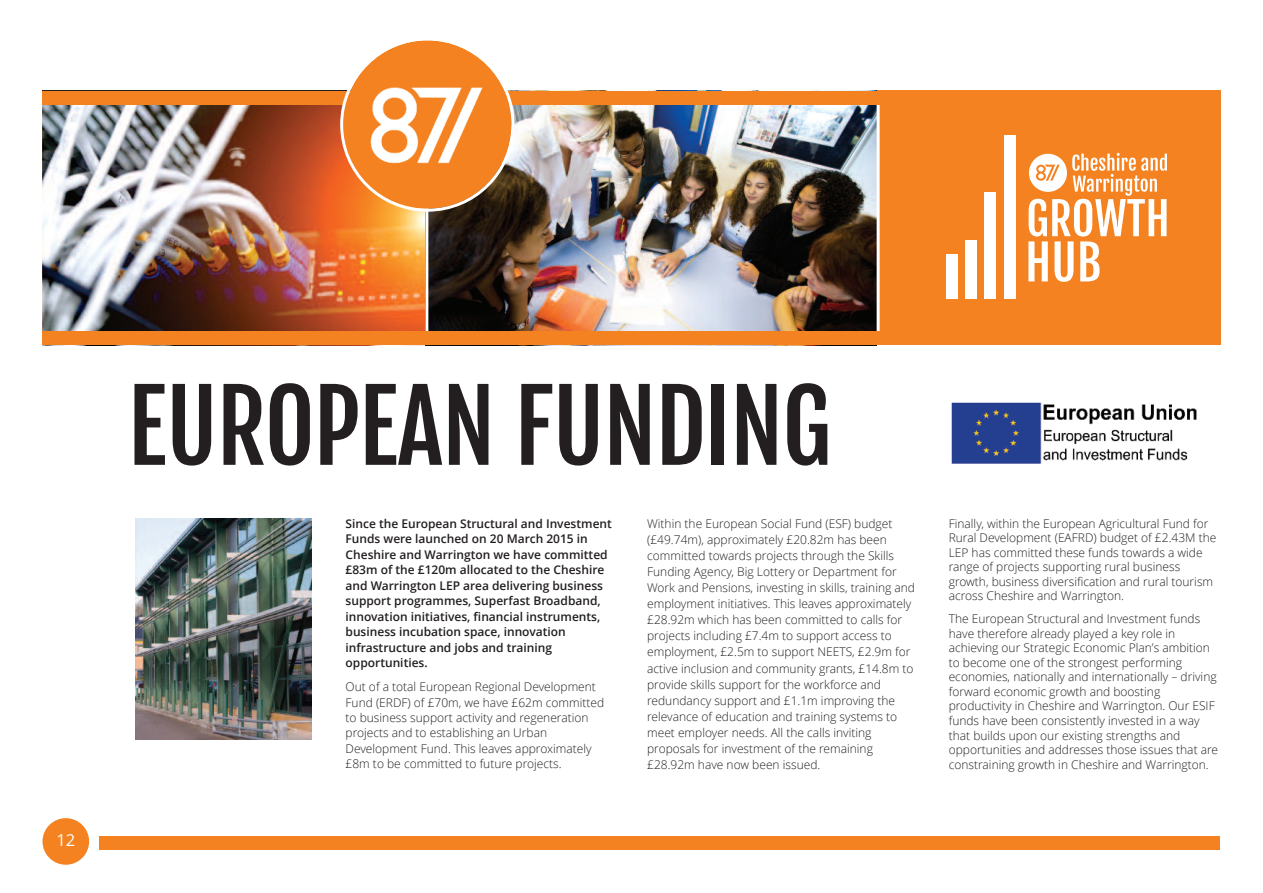
<style>
.page{position:relative;width:1263px;height:893px;background:#fff}
.page>*{position:absolute;margin:0;border:0;box-sizing:border-box;transform-origin:0 0}
.t1{font:94.8px "Fjalla One";letter-spacing:-.01em;color:#231f20}
.t2{font:16.5px "Open Sans";color:#fff}
.t3{font:300 12px/16px "Open Sans";color:#231f20}
.t4{font:600 12px/15.5px "Open Sans";color:#231f20}
</style>
<div class="page">
<div style="left:585px;top:91px;width:635px;height:254px;background:#f58220"></div>
<div style="left:947px;top:255px;width:11px;height:44px;background:#fff"></div>
<div style="left:965px;top:240px;width:11px;height:59px;background:#fff"></div>
<div style="left:985px;top:192px;width:11px;height:107px;background:#fff"></div>
<div style="left:1004px;top:135px;width:11px;height:164px;background:#fff"></div>
<svg style="left:1028px;top:153px;width:139px;height:129px"></svg>
<img style="left:43px;top:104px;width:382px;height:227px">
<img style="left:428px;top:104px;width:449px;height:227px">
<div style="left:43px;top:818px;width:46px;height:47px;background:#f58220;border-radius:50%"></div>
<div style="left:99px;top:836px;width:1121px;height:14px;background:#f58220"></div>
<hr style="left:877px;top:92px;width:3px;height:249px;background:#fff">
<div style="left:43px;top:91px;width:1177px;height:13px;background:#f58220"></div>
<div style="left:43px;top:331px;width:1177px;height:14px;background:#f58220"></div>
<svg style="left:340px;top:40px;width:174px;height:172px"></svg>
<img style="left:135px;top:518px;width:176px;height:221px">
<img style="left:951px;top:403px;width:246px;height:60px">
<h2 class="t2" style="left:56px;top:829px;width:20px">12</h2>
<h1 class="t1" style="left:128px;top:377px;width:706px">EUROPEAN FUNDING</h1>
<p class="t4" style="left:345px;top:516px;width:268px">Since the European Structural and Investment Funds were launched on 20 March 2015 in Cheshire and Warrington we have committed £83m of the £120m allocated to the Cheshire and Warrington LEP area delivering business support programmes, Superfast Broadband, innovation initiatives, financial instruments, business incubation space, innovation infrastructure and jobs and training opportunities.</p>
<p class="t3" style="left:346px;top:679px;width:260px;line-height:15.5px">Out of a total European Regional Development Fund (ERDF) of £70m, we have £62m committed to business support activity and regeneration projects and to establishing an Urban Development Fund. This leaves approximately £8m to be committed to future projects.</p>
<p class="t3" style="left:647px;top:515px;width:269px">Within the European Social Fund (ESF) budget (£49.74m), approximately £20.82m has been committed towards projects through the Skills Funding Agency, Big Lottery or Department for Work and Pensions, investing in skills, training and employment initiatives. This leaves approximately £28.92m which has been committed to calls for projects including £7.4m to support access to employment, £2.5m to support NEETS, £2.9m for active inclusion and community grants, £14.8m to provide skills support for the workforce and redundancy support and £1.1m improving the relevance of education and training systems to meet employer needs. All the calls inviting proposals for investment of the remaining £28.92m have now been issued.</p>
<p class="t3" style="left:949px;top:516px;width:269px;line-height:14.4px">Finally, within the European Agricultural Fund for Rural Development (EAFRD) budget of £2.43M the LEP has committed these funds towards a wide range of projects supporting rural business growth, business diversification and rural tourism across Cheshire and Warrington.</p>
<p class="t3" style="left:949px;top:611px;width:271px;line-height:14.5px">The European Structural and Investment funds have therefore already played a key role in achieving our Strategic Economic Plan’s ambition to become one of the strongest performing economies, nationally and internationally – driving forward economic growth and boosting productivity in Cheshire and Warrington. Our ESIF funds have been consistently invested in a way that builds upon our existing strengths and opportunities and addresses those issues that are constraining growth in Cheshire and Warrington.</p>
</div>
